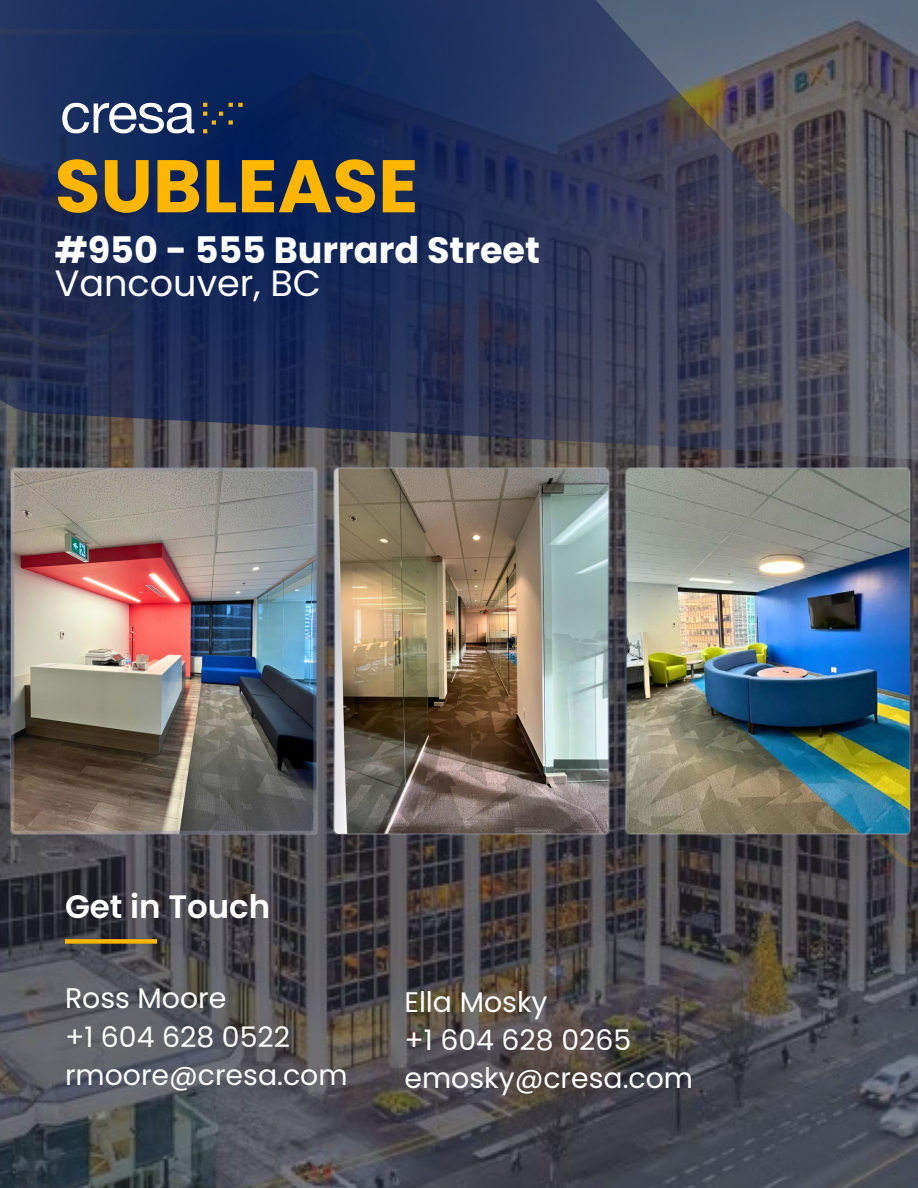
<style>
.page{position:relative;width:918px;height:1188px;background:#fff}
.page>*{position:absolute;margin:0;border:0;box-sizing:border-box;transform-origin:0 0}
.t1{font:700 74.4px "Poppins";color:#ffb600}
.t2{font:700 36.6px/33.8px "Poppins";color:#fefefe}
.t3{font:600 32.4px "Poppins";color:#fefefe}
.t4{font:28.35px "Poppins";color:#fefefe}
.s1{font-weight:400}
</style>
<div class="page">
<img style="left:0;top:462px;width:918px;height:726px">
<svg style="left:781px;top:559px;width:137px;height:311px;background:#444045"></svg>
<svg style="left:0;top:0;width:918px;height:462px;background:#303958"></svg>
<div style="left:65px;top:939px;width:92px;height:5px;background:#ffb600"></div>
<img style="left:55px;top:88px;width:195px;height:60px">
<img style="left:10px;top:467px;width:308px;height:368px">
<img style="left:333px;top:467px;width:277px;height:368px">
<img style="left:625px;top:467px;width:286px;height:368px">
<p class="t1" style="left:55px;top:134px;width:365px">SUBLEASE</p>
<p class="t2" style="left:55px;top:233px;width:487px">#950 - 555 Burrard Street<br><span class="s1">Vancouver, BC</span></p>
<h3 class="t3" style="left:65px;top:884px;width:207px">Get in Touch</h3>
<p class="t4" style="left:65px;top:979px;width:163px">Ross Moore</p>
<p class="t4" style="left:65px;top:1017px;width:227px">+1 604 628 0522</p>
<p class="t4" style="left:65px;top:1055px;width:284px">rmoore@cresa.com</p>
<p class="t4" style="left:404px;top:982px;width:145px">Ella Mosky</p>
<p class="t4" style="left:404px;top:1020px;width:228px">+1 604 628 0265</p>
<p class="t4" style="left:404px;top:1058px;width:290px">emosky@cresa.com</p>
</div>
